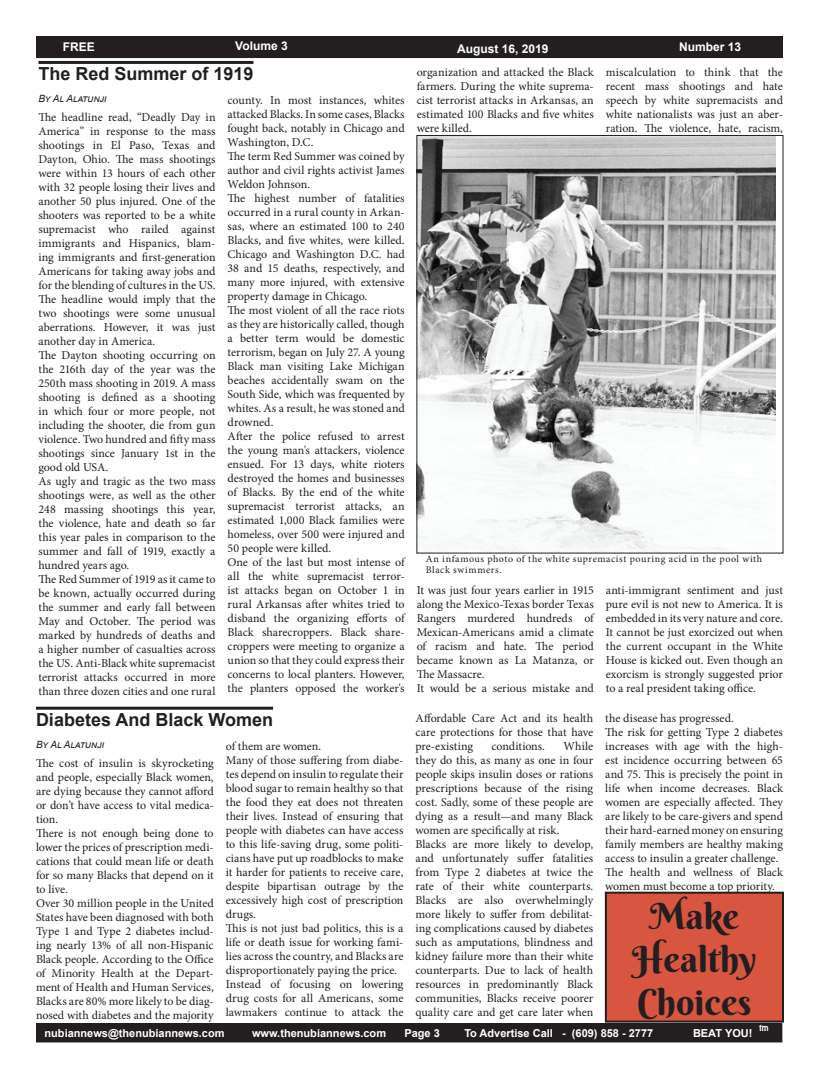
<style>
.page{position:relative;width:819px;height:1080px;background:#fff}
.page>*{position:absolute;margin:0;border:0;box-sizing:border-box;transform-origin:0 0}
.t1{font:36px/43.2px "Berkshire Swash";color:#231f20;text-align:center}
.t2{font:700 18px "Arial";color:#1f2020}
.t3{font:12px/14px "Minion Pro";color:#231f20}
.t4{font:700 12px "Arial";color:#fff}
.t5{font:700 11px "Arial";color:#fff}
.t6{font:10px/11px "Minion Pro";letter-spacing:.055em;color:#231f20}
.t7{font:italic 10px "Arial";color:#1f2020}
.t8{font:8px "Hobo Std";color:#fff}
</style>
<div class="page">
<div style="left:36px;top:36px;width:746px;height:22px;background:#231f20"></div>
<div style="left:36px;top:1024px;width:746px;height:18px;background:#231f20"></div>
<div style="left:36px;top:1023px;width:746px;height:19px;border:1px solid #231f20"></div>
<hr style="left:36px;top:707px;width:237px;height:3px;background:#1f2020">
<hr style="left:38px;top:61px;width:215px;height:3px;background:#1f2020">
<img style="left:418px;top:137px;width:358px;height:415px">
<div style="left:416px;top:135px;width:368px;height:419px;border:1px solid #231f20"></div>
<div style="left:606px;top:893px;width:177px;height:129px;background:#d85540"></div>
<div style="left:605px;top:892px;width:179px;height:131px;border:2px solid #231f20"></div>
<p class="t4" style="left:63px;top:39px;width:34px">FREE</p>
<p class="t4" style="left:235px;top:38px;width:54px">Volume 3</p>
<p class="t4" style="left:457px;top:40px;width:93px">August 16, 2019</p>
<p class="t4" style="left:679px;top:39px;width:64px">Number 13</p>
<h2 class="t2" style="left:38px;top:61px;width:217px">The Red Summer of 1919</h2>
<p class="t7" style="left:38px;top:92px;width:70px">By Al Alatunji</p>
<p class="t3" style="left:38px;top:110px;width:179px">The headline read, “Deadly Day in<br>America” in response to the mass shootings in El Paso, Texas and<br>Dayton, Ohio. The mass shootings were within 13 hours of each other with 32 people losing their lives and another 50 plus injured. One of the shooters was reported to be a white supremacist who railed against immigrants and Hispanics, blam&shy;ing immigrants and first-generation<br>Americans for taking away jobs and for the blending of cultures in the US.<br>The headline would imply that the two shootings were some unusual aberrations. However, it was just another day in America.<br>The Dayton shooting occurring on the 216th day of the year was the<br>250th mass shooting in 2019. A mass shooting is defined as a shooting in which four or more people, not including the shooter, die from gun violence. Two hundred and fifty mass shootings since January 1st in the good old USA.<br>As ugly and tragic as the two mass shootings were, as well as the other<br>248 massing shootings this year, the violence, hate and death so far this year pales in comparison to the summer and fall of 1919, exactly a hundred years ago.<br>The Red Summer of 1919 as it came to be known, actually occurred during the summer and early fall between<br>May and October. The period was marked by hundreds of deaths and a higher number of casualties across the US. Anti-Black white supremacist terrorist attacks occurred in more than three dozen cities and one rural</p>
<p class="t3" style="left:228px;top:94px;width:179px">county. In most instances, whites attacked Blacks. In some cases, Blacks fought back, notably in Chicago and Washington, D.C.<br>The term Red Summer was coined by author and civil rights activist James Weldon Johnson.<br>The highest number of fatalities occurred in a rural county in Arkan&shy;sas, where an estimated 100 to 240<br>Blacks, and five whites, were killed.<br>Chicago and Washington D.C. had 38 and 15 deaths, respectively, and many more injured, with extensive property damage in Chicago.<br>The most violent of all the race riots as they are historically called, though a better term would be domestic terrorism, began on July 27. A young Black man visiting Lake Michigan beaches accidentally swam on the South Side, which was frequented by whites. As a result, he was stoned and drowned.<br>After the police refused to arrest the young man's attackers, violence ensued. For 13 days, white rioters destroyed the homes and businesses of Blacks. By the end of the white supremacist terrorist attacks, an estimated 1,000 Black families were homeless, over 500 were injured and 50 people were killed.<br>One of the last but most intense of all the white supremacist terror&shy;ist attacks began on October 1 in rural Arkansas after whites tried to disband the organizing efforts of Black sharecroppers. Black share&shy;croppers were meeting to organize a union so that they could express their concerns to local planters. However, the planters opposed the worker's</p>
<h2 class="t2" style="left:36px;top:707px;width:239px">Diabetes And Black Women</h2>
<p class="t7" style="left:36px;top:738px;width:70px">By Al Alatunji</p>
<p class="t3" style="left:36px;top:756px;width:179px">The cost of insulin is skyrocketing and people, especially Black women, are dying because they cannot afford or don’t have access to vital medica&shy;tion.<br>There is not enough being done to lower the prices of prescription medi&shy;cations that could mean life or death for so many Blacks that depend on it to live.<br>Over 30 million people in the United<br>States have been diagnosed with both<br>Type 1 and Type 2 diabetes includ&shy;ing nearly 13% of all non-Hispanic<br>Black people. According to the Office of Minority Health at the Depart&shy;ment of Health and Human Services,<br>Blacks are 80% more likely to be diag&shy;nosed with diabetes and the majority</p>
<p class="t3" style="left:226px;top:739px;width:179px">of them are women.<br>Many of those suffering from diabe&shy;tes depend on insulin to regulate their blood sugar to remain healthy so that the food they eat does not threaten their lives. Instead of ensuring that people with diabetes can have access to this life-saving drug, some politi&shy;cians have put up roadblocks to make it harder for patients to receive care, despite bipartisan outrage by the excessively high cost of prescription drugs.<br>This is not just bad politics, this is a life or death issue for working fami&shy;lies across the country, and Blacks are disproportionately paying the price.<br>Instead of focusing on lowering drug costs for all Americans, some lawmakers continue to attack the</p>
<p class="t3" style="left:417px;top:65px;width:179px;text-align:justify">organization and attacked the Black farmers. During the white suprema&shy;cist terrorist attacks in Arkansas, an estimated 100 Blacks and five whites were killed.</p>
<p class="t3" style="left:606px;top:65px;width:179px;text-align:justify">miscalculation to think that the recent mass shootings and hate speech by white supremacists and white nationalists was just an aber&shy;ration. The violence, hate, racism,</p>
<p class="t6" style="left:426px;top:554px;width:338px">An infamous photo of the white supremacist pouring acid in the pool with<br>Black swimmers.</p>
<p class="t3" style="left:417px;top:583px;width:179px">It was just four years earlier in 1915 along the Mexico-Texas border Texas<br>Rangers murdered hundreds of<br>Mexican-Americans amid a climate of racism and hate. The period became known as La Matanza, or<br>The Massacre.<br>It would be a serious mistake and</p>
<p class="t3" style="left:416px;top:711px;width:179px;text-align:justify">Affordable Care Act and its health care protections for those that have pre-existing</p>
<p class="t3" style="left:416px;top:739px;width:179px;text-indent:148px">While they do this, as many as one in four people skips insulin doses or rations prescriptions because of the rising cost. Sadly, some of these people are dying as a result—and many Black women are specifically at risk.<br>Blacks are more likely to develop, and unfortunately suffer fatalities from Type 2 diabetes at twice the rate of their white counterparts.<br>Blacks are also overwhelmingly more likely to suffer from debilitat&shy;ing complications caused by diabetes such as amputations, blindness and kidney failure more than their white counterparts. Due to lack of health resources in predominantly Black communities, Blacks receive poorer quality care and get care later when</p>
<p class="t3" style="left:492px;top:739px;width:55px">conditions.</p>
<p class="t3" style="left:606px;top:583px;width:179px;text-align:justify">anti-immigrant sentiment and just pure evil is not new to America. It is embedded in its very nature and core.<br>It cannot be just exorcized out when the current occupant in the White House is kicked out. Even though an exorcism is strongly suggested prior to a real president taking office.</p>
<p class="t3" style="left:605px;top:711px;width:179px">the disease has progressed.<br>The risk for getting Type 2 diabetes increases with age with the high&shy;est incidence occurring between 65 and 75. This is precisely the point in life when income decreases. Black women are especially affected. They are likely to be care-givers and spend their hard-earned money on ensuring family members are healthy making access to insulin a greater challenge.<br>The health and wellness of Black women must become a top priority.</p>
<h1 class="t1" style="left:632px;top:894px;width:126px">Make<br>Healthy<br>Choices</h1>
<p class="t8" style="left:759px;top:1023px;width:11px">tm</p>
<p class="t5" style="left:45px;top:1026px;width:182px">nubiannews@thenubiannews.com</p>
<p class="t5" style="left:252px;top:1026px;width:136px">www.thenubiannews.com</p>
<p class="t5" style="left:404px;top:1026px;width:37px">Page 3</p>
<p class="t5" style="left:464px;top:1026px;width:190px">To Advertise Call - (609) 858 - 2777</p>
<p class="t5" style="left:693px;top:1026px;width:61px">BEAT YOU!</p>
</div>
